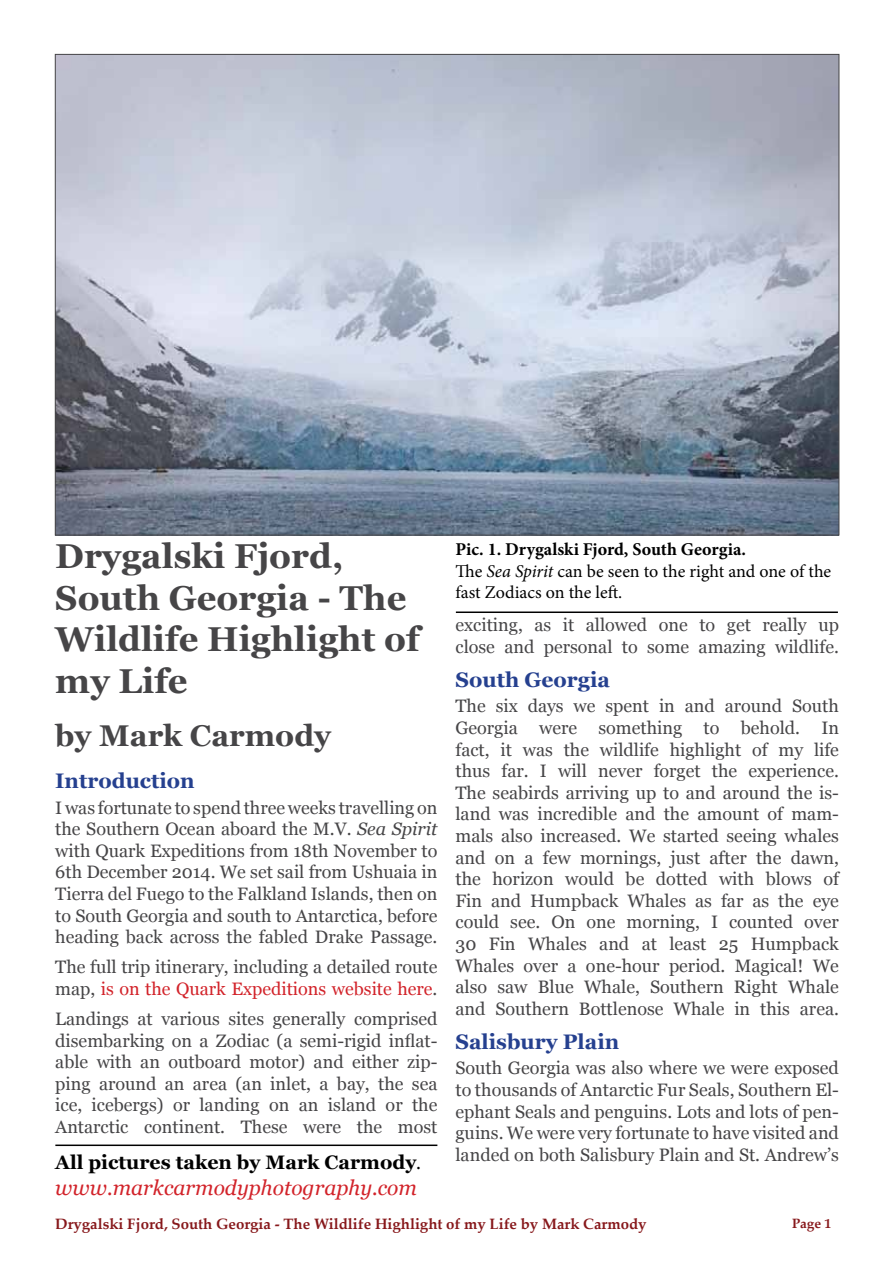
<style>
.page{position:relative;width:893px;height:1263px;background:#fff}
.page>*{position:absolute;margin:0;border:0;box-sizing:border-box;transform-origin:0 0}
.t1{font:700 34.5px/41.4px "Georgia";color:#464547}
.t2{font:700 30px "Georgia";color:#464547}
.t3{font:700 21px "Georgia";color:#25408f}
.t4{font:italic 21px "Georgia";color:#d2232a}
.t5{font:700 19.5px "Georgia";color:#000}
.t6{font:18px/21.6px "Georgia";color:#464547;text-align:justify}
.t7{font:18px/21.6px "Minion Pro";color:#000}
.t8{font:700 15px "Palatino Linotype";color:#87181b}
.t9{font:700 13.5px "Palatino Linotype";color:#87181b}
.s1{font-style:italic}
.s2{color:#d2232a}
.s3{font-weight:400;font-size:18px}
.s4{font-weight:700}
</style>
<div class="page">
<hr style="left:456px;top:611px;width:382px;height:2px;background:#000">
<img style="left:57px;top:56px;width:780px;height:477px">
<hr style="left:55px;top:1144px;width:382px;height:2px;background:#000">
<h1 class="t1" style="left:55px;top:536px;width:366px">Drygalski Fjord,<br>South Georgia - The<br>Wildlife Highlight of my Life</h1>
<h2 class="t2" style="left:55px;top:718px;width:277px">by Mark Carmody</h2>
<p class="t3" style="left:55px;top:768px;width:141px">Introduction</p>
<p class="t6" style="left:55px;top:796px;width:384px">I was fortunate to spend three weeks travelling on the Southern Ocean aboard the M.V. <span class="s1">Sea Spirit </span>with Quark Expeditions from 18th November to 6th December 2014. We set sail from Ushuaia in Tierra del Fuego to the Falkland Islands, then on to South Georgia and south to Antarctica, before heading back across the fabled Drake Passage.</p>
<p class="t6" style="left:55px;top:956px;width:384px">The full trip itinerary, including a detailed route map, <span class="s2">is on the Quark Expeditions website here</span>.</p>
<p class="t6" style="left:55px;top:1008px;width:384px">Landings at various sites generally comprised disembarking on a Zodiac (a semi-rigid inflat&shy;able with an outboard motor) and either zip&shy;ping around an area (an inlet, a bay, the sea ice, icebergs) or landing on an island or the Antarctic continent. These were the most</p>
<p class="t5" style="left:55px;top:1151px;width:367px">All pictures taken by Mark Carmody<span class="s3">.</span></p>
<p class="t4" style="left:55px;top:1175px;width:363px">www.markcarmodyphotography.com</p>
<p class="t7" style="left:455px;top:539px;width:377px"><span class="s4">Pic. 1. Drygalski Fjord, South Georgia.<br></span>The <span class="s1">Sea Spirit</span> can be seen to the right and one of the fast Zodiacs on the left.</p>
<p class="t6" style="left:455px;top:614px;width:385px">exciting, as it allowed one to get really up close and personal to some amazing wildlife.</p>
<p class="t3" style="left:455px;top:667px;width:156px">South Georgia</p>
<p class="t6" style="left:455px;top:695px;width:385px">The six days we spent in and around South Georgia were something to behold. In fact, it was the wildlife highlight of my life thus far. I will never forget the experience.<br>The seabirds arriving up to and around the is&shy;land was incredible and the amount of mam&shy;mals also increased. We started seeing whales and on a few mornings, just after the dawn, the horizon would be dotted with blows of Fin and Humpback Whales as far as the eye could see. On one morning, I counted over 30 Fin Whales and at least 25 Humpback Whales over a one-hour period. Magical! We also saw Blue Whale, Southern Right Whale and Southern Bottlenose Whale in this area.</p>
<p class="t3" style="left:455px;top:1029px;width:165px">Salisbury Plain</p>
<p class="t6" style="left:455px;top:1057px;width:385px">South Georgia was also where we were exposed to thousands of Antarctic Fur Seals, Southern El&shy;ephant Seals and penguins. Lots and lots of pen&shy;guins. We were very fortunate to have visited and landed on both Salisbury Plain and St. Andrew’s</p>
<p class="t8" style="left:55px;top:1213px;width:593px">Drygalski Fjord, South Georgia - The Wildlife Highlight of my Life by Mark Carmody</p>
<p class="t9" style="left:792px;top:1214px;width:41px">Page 1</p>
</div>
